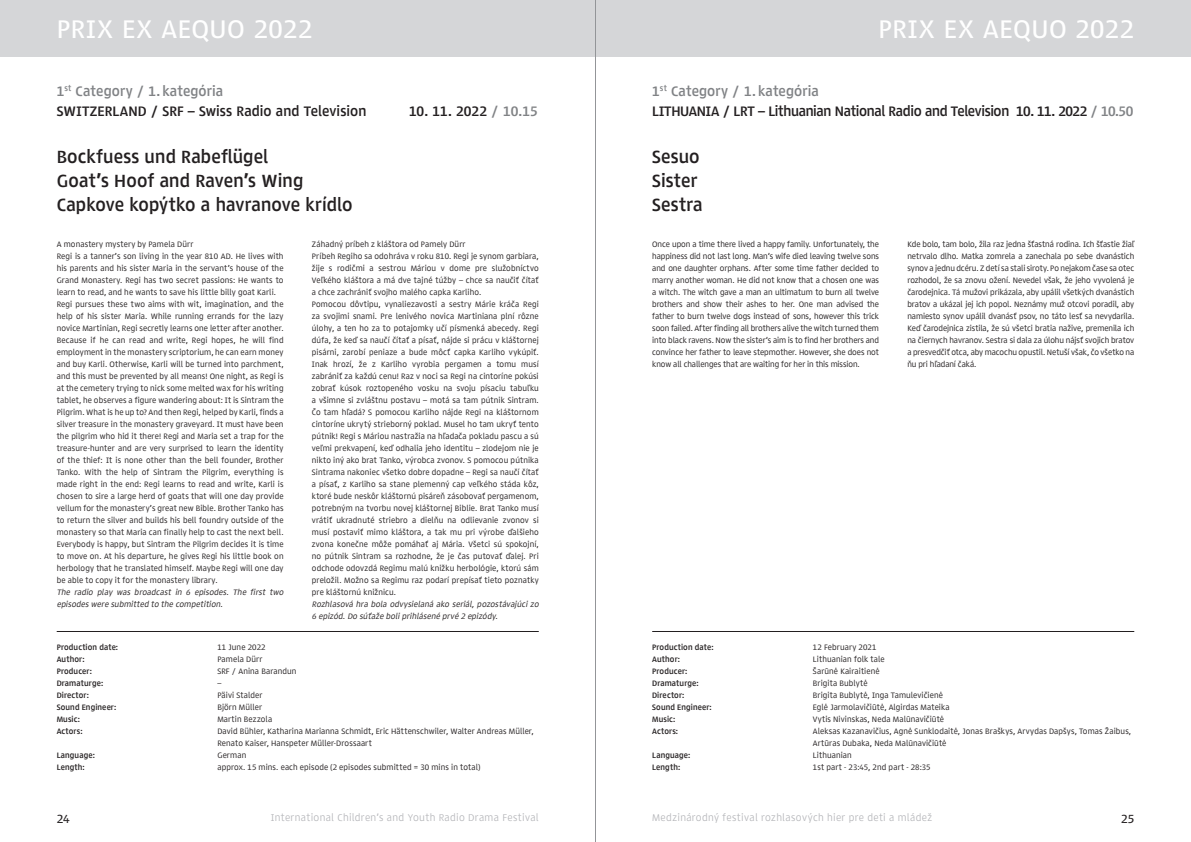
<style>
.page{position:relative;width:1191px;height:842px;background:#fff}
.page>*{position:absolute;margin:0;border:0;box-sizing:border-box;transform-origin:0 0}
.t1{font:500 26px "Lipa Agate High";letter-spacing:.02em;color:#fff}
.t2{font:700 18px/24px "Lipa Agate High";letter-spacing:.01em;color:#231f20}
.t3{font:700 14px/20px "Lipa Agate High";letter-spacing:-.02em;color:#231f20}
.t4{font:700 14px/20px "Lipa Agate High";color:#231f20}
.t5{font:500 12px "Lipa Agate High";color:#231f20}
.t6{font:300 10px "Lipa Agate High";letter-spacing:.035em;color:#b0b1b5}
.t7{font:8px/12px "Lipa Agate High";letter-spacing:.015em;color:#231f20}
.t8{font:700 8px "Lipa Agate High";letter-spacing:.015em;color:#231f20}
.t9{font:italic 8px/12px "Lipa Agate High";color:#231f20}
.s1{color:#808285}
</style>
<div class="page">
<div style="left:595px;top:0;width:596px;height:57px;background:#d5d6d8"></div>
<div style="left:0;top:0;width:595px;height:57px;background:#d5d6d8"></div>
<hr style="left:57px;top:631px;width:482px;height:1px;background:#231f20">
<hr style="left:652px;top:631px;width:482px;height:1px;background:#231f20">
<hr style="left:595px;top:0;width:1px;height:842px;background:#939598">
<h1 class="t1" style="left:57px;top:13px;width:257px">PRIX EX AEQUO 2022</h1>
<h1 class="t1" style="left:878px;top:13px;width:257px">PRIX EX AEQUO 2022</h1>
<h3 class="t4" style="left:57px;top:81px;width:311px"><span class="s1">1</span><sup>st</sup> <span class="s1">Category / 1. kategória<br></span>SWITZERLAND / SRF – Swiss Radio and Television</h3>
<h2 class="t2" style="left:57px;top:144px;width:297px">Bockfuess und Rabeflügel<br>Goat’s Hoof and Raven’s Wing<br>Capkove kopýtko a havranove krídlo</h2>
<h3 class="t4" style="left:409px;top:101px;width:130px">10. 11. 2022 <span class="s1">/ 10.15</span></h3>
<p class="t7" style="left:57px;top:238px;width:228px">A monastery mystery by Pamela Dürr<br>Regi is a tanner’s son living in the year 810 AD. He lives with his parents and his sister Maria in the servant’s house of the Grand Monastery. Regi has two secret passions: He wants to learn to read, and he wants to save his little billy goat Karli.<br>Regi pursues these two aims with wit, imagination, and the help of his sister Maria. While running errands for the lazy novice Martinian, Regi secretly learns one letter after another.<br>Because if he can read and write, Regi hopes, he will find employment in the monastery scriptorium, he can earn money and buy Karli. Otherwise, Karli will be turned into parchment, and this must be prevented by all means! One night, as Regi is at the cemetery trying to nick some melted wax for his writing tablet, he observes a figure wandering about: It is Sintram the Pilgrim. What is he up to? And then Regi, helped by Karli, finds a silver treasure in the monastery graveyard. It must have been the pilgrim who hid it there! Regi and Maria set a trap for the treasure-hunter and are very surprised to learn the identity of the thief: It is none other than the bell founder, Brother Tanko. With the help of Sintram the Pilgrim, everything is made right in the end: Regi learns to read and write, Karli is chosen to sire a large herd of goats that will one day provide vellum for the monastery’s great new Bible. Brother Tanko has to return the silver and builds his bell foundry outside of the monastery so that Maria can finally help to cast the next bell.<br>Everybody is happy, but Sintram the Pilgrim decides it is time to move on. At his departure, he gives Regi his little book on herbology that he translated himself. Maybe Regi will one day be able to copy it for the monastery library.</p>
<p class="t9" style="left:57px;top:586px;width:230px">The radio play was broadcast in 6 episodes. The first two episodes were submitted to the competition.</p>
<p class="t7" style="left:312px;top:238px;width:228px">Záhadný príbeh z kláštora od Pamely Dürr<br>Príbeh Regiho sa odohráva v roku 810. Regi je synom garbiara, žije s rodičmi a sestrou Máriou v dome pre služobníctvo Veľkého kláštora a má dve tajné túžby – chce sa naučiť čítať a chce zachrániť svojho malého capka Karliho.<br>Pomocou dôvtipu, vynaliezavosti a sestry Márie kráča Regi za svojimi snami. Pre lenivého novica Martiniana plní rôzne úlohy, a ten ho za to potajomky učí písmenká abecedy. Regi dúfa, že keď sa naučí čítať a písať, nájde si prácu v kláštornej pisárni, zarobí peniaze a bude môcť capka Karliho vykúpiť.<br>Inak hrozí, že z Karliho vyrobia pergamen a tomu musí zabrániť za každú cenu! Raz v noci sa Regi na cintoríne pokúsi zobrať kúsok roztopeného vosku na svoju písaciu tabuľku a všimne si zvláštnu postavu – motá sa tam pútnik Sintram.<br>Čo tam hľadá? S pomocou Karliho nájde Regi na kláštornom cintoríne ukrytý strieborný poklad. Musel ho tam ukryť tento pútnik! Regi s Máriou nastražia na hľadača pokladu pascu a sú veľmi prekvapení, keď odhalia jeho identitu – zlodejom nie je nikto iný ako brat Tanko, výrobca zvonov. S pomocou pútnika Sintrama nakoniec všetko dobre dopadne – Regi sa naučí čítať a písať, z Karliho sa stane plemenný cap veľkého stáda kôz, ktoré bude neskôr kláštornú pisáreň zásobovať pergamenom, potrebným na tvorbu novej kláštornej Biblie. Brat Tanko musí vrátiť ukradnuté striebro a dielňu na odlievanie zvonov si musí postaviť mimo kláštora, a tak mu pri výrobe ďalšieho zvona konečne môže pomáhať aj Mária. Všetci sú spokojní, no pútnik Sintram sa rozhodne, že je čas putovať ďalej. Pri odchode odovzdá Regimu malú knižku herbológie, ktorú sám preložil. Možno sa Regimu raz podarí prepísať tieto poznatky pre kláštornú knižnicu.</p>
<p class="t9" style="left:312px;top:598px;width:230px">Rozhlasová hra bola odvysielaná ako seriál, pozostávajúci zo<br>6 epizód. Do súťaže boli prihlásené prvé 2 epizódy.</p>
<p class="t8" style="left:57px;top:642px;width:63px">Production date:</p>
<p class="t7" style="left:217px;top:641px;width:50px">11 June 2022</p>
<p class="t8" style="left:57px;top:654px;width:29px">Author:</p>
<p class="t7" style="left:217px;top:653px;width:46px">Pamela Dürr</p>
<p class="t8" style="left:57px;top:666px;width:37px">Producer:</p>
<p class="t7" style="left:217px;top:665px;width:81px">SRF / Anina Barandun</p>
<p class="t8" style="left:57px;top:678px;width:48px">Dramaturge:</p>
<p class="t7" style="left:217px;top:677px;width:5px">–</p>
<p class="t8" style="left:57px;top:690px;width:34px">Director:</p>
<p class="t7" style="left:217px;top:689px;width:46px">Päivi Stalder</p>
<p class="t8" style="left:57px;top:702px;width:61px">Sound Engineer:</p>
<p class="t7" style="left:217px;top:701px;width:46px">Björn Müller</p>
<p class="t8" style="left:57px;top:714px;width:25px">Music:</p>
<p class="t7" style="left:217px;top:713px;width:56px">Martin Bezzola</p>
<p class="t8" style="left:57px;top:726px;width:27px">Actors:</p>
<p class="t7" style="left:217px;top:725px;width:318px">David Bühler, Katharina Marianna Schmidt, Eric Hättenschwiler, Walter Andreas Müller,<br>Renato Kaiser, Hanspeter Müller-Drossaart</p>
<p class="t8" style="left:57px;top:750px;width:40px">Language:</p>
<p class="t7" style="left:217px;top:749px;width:30px">German</p>
<p class="t8" style="left:57px;top:762px;width:30px">Length:</p>
<p class="t7" style="left:217px;top:761px;width:264px">approx. 15 mins. each episode (2 episodes submitted = 30 mins in total)</p>
<h3 class="t3" style="left:652px;top:81px;width:483px"><span class="s1">1</span><sup>st</sup> <span class="s1">Category / 1. kategória<br></span>LITHUANIA / LRT – Lithuanian National Radio and Television 10. 11. 2022 <span class="s1">/ 10.50</span></h3>
<h2 class="t2" style="left:652px;top:144px;width:52px">Sesuo<br>Sister<br>Sestra</h2>
<p class="t7" style="left:652px;top:238px;width:228px;text-align:justify">Once upon a time there lived a happy family. Unfortunately, the happiness did not last long. Man‘s wife died leaving twelve sons and one daughter orphans. After some time father decided to marry another woman. He did not know that a chosen one was a witch. The witch gave a man an ultimatum to burn all twelve brothers and show their ashes to her. One man advised the father to burn twelve dogs instead of sons, however this trick soon failed. After finding all brothers alive the witch turned them into black ravens. Now the sister‘s aim is to find her brothers and convince her father to leave stepmother. However, she does not know all challenges that are waiting for her in this mission.</p>
<p class="t7" style="left:907px;top:238px;width:228px;text-align:justify">Kde bolo, tam bolo, žila raz jedna šťastná rodina. Ich šťastie žiaľ netrvalo dlho. Matka zomrela a zanechala po sebe dvanástich synov a jednu dcéru. Z detí sa stali siroty. Po nejakom čase sa otec rozhodol, že sa znovu ožení. Nevedel však, že jeho vyvolená je čarodejnica. Tá mužovi prikázala, aby upálil všetkých dvanástich bratov a ukázal jej ich popol. Neznámy muž otcovi poradil, aby namiesto synov upálil dvanásť psov, no táto lesť sa nevydarila.<br>Keď čarodejnica zistila, že sú všetci bratia nažive, premenila ich na čiernych havranov. Sestra si dala za úlohu nájsť svojich bratov a presvedčiť otca, aby macochu opustil. Netuší však, čo všetko na ňu pri hľadaní čaká.</p>
<p class="t8" style="left:652px;top:642px;width:63px">Production date:</p>
<p class="t7" style="left:813px;top:641px;width:65px">12 February 2021</p>
<p class="t8" style="left:652px;top:654px;width:29px">Author:</p>
<p class="t7" style="left:813px;top:653px;width:73px">Lithuanian folk tale</p>
<p class="t8" style="left:652px;top:666px;width:37px">Producer:</p>
<p class="t7" style="left:813px;top:665px;width:68px">Šarūnė Kairaitienė</p>
<p class="t8" style="left:652px;top:678px;width:48px">Dramaturge:</p>
<p class="t7" style="left:813px;top:677px;width:56px">Brigita Bublytė</p>
<p class="t8" style="left:652px;top:690px;width:34px">Director:</p>
<p class="t7" style="left:813px;top:689px;width:132px">Brigita Bublytė, Inga Tamulevičienė</p>
<p class="t8" style="left:652px;top:702px;width:61px">Sound Engineer:</p>
<p class="t7" style="left:813px;top:701px;width:138px">Eglė Jarmolavičiūtė, Algirdas Mateika</p>
<p class="t8" style="left:652px;top:714px;width:25px">Music:</p>
<p class="t7" style="left:813px;top:713px;width:133px">Vytis Nivinskas, Neda Malūnavičiūtė</p>
<p class="t8" style="left:652px;top:726px;width:27px">Actors:</p>
<p class="t7" style="left:813px;top:725px;width:320px">Aleksas Kazanavičius, Agnė Sunklodaitė, Jonas Braškys, Arvydas Dapšys, Tomas Žaibus,<br>Artūras Dubaka, Neda Malūnavičiūtė</p>
<p class="t8" style="left:652px;top:750px;width:40px">Language:</p>
<p class="t7" style="left:813px;top:749px;width:40px">Lithuanian</p>
<p class="t8" style="left:652px;top:762px;width:30px">Length:</p>
<p class="t7" style="left:813px;top:761px;width:119px">1st part - 23:45, 2nd part - 28:35</p>
<h3 class="t5" style="left:57px;top:811px;width:14px">24</h3>
<p class="t6" style="left:271px;top:812px;width:269px">International Children’s and Youth Radio Drama Festival</p>
<p class="t6" style="left:652px;top:812px;width:281px">Medzinárodný festival rozhlasových hier pre deti a mládež</p>
<h3 class="t5" style="left:1121px;top:811px;width:15px">25</h3>
</div>
